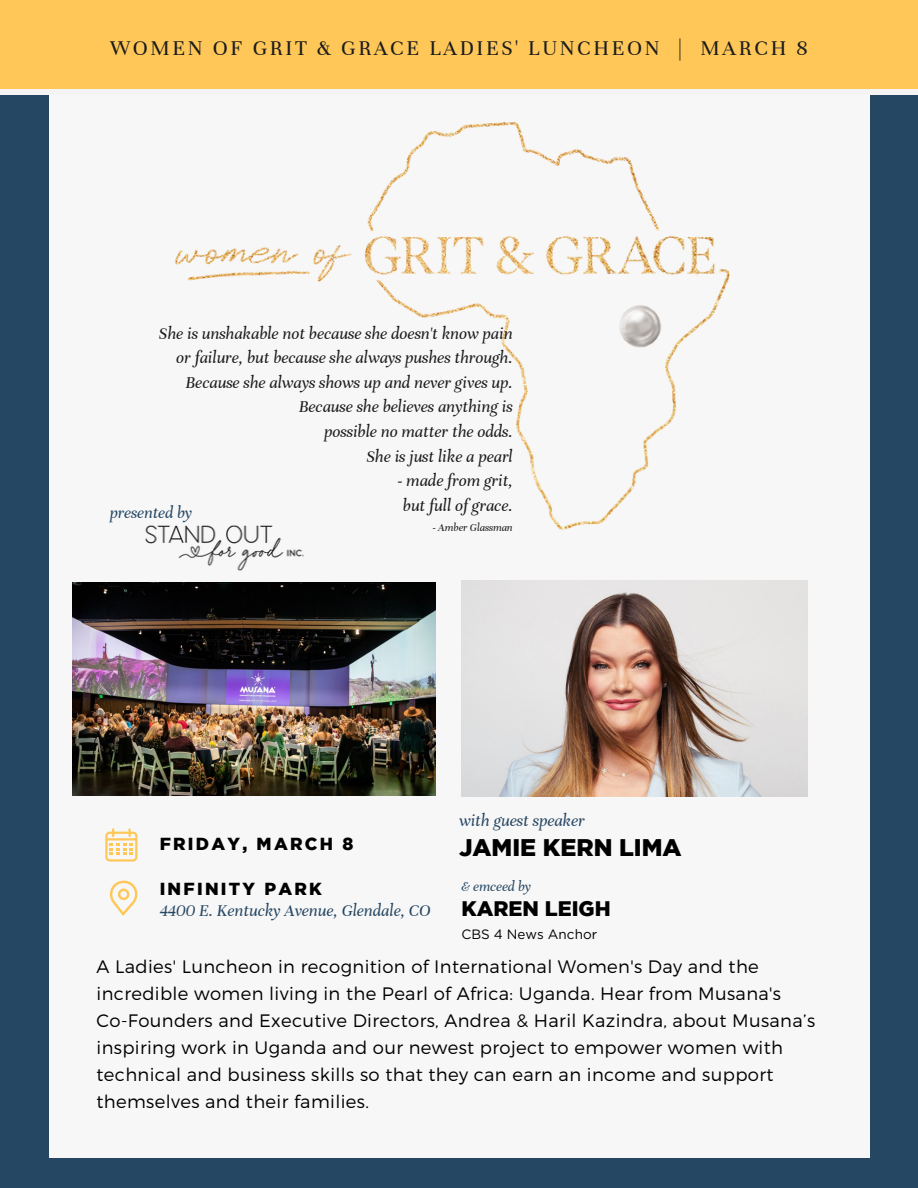
<style>
.page{position:relative;width:918px;height:1188px;background:#264763}
.page>*{position:absolute;margin:0;border:0;box-sizing:border-box;transform-origin:0 0}
.t1{font:900 24px "Gotham";color:#000}
.t2{font:22.5px "Unna";letter-spacing:.115em;color:#1c1c1c}
.t3{font:900 21px "Gotham";color:#000}
.t4{font:300 18px/27px "Montserrat";letter-spacing:.02em;color:#000}
.t5{font:italic 17.7px/24.6px "Unna";color:#1c1c1c;text-align:right}
.t6{font:italic 17.7px "Unna";color:#264763}
.t7{font:900 17.4px "Gotham";letter-spacing:.13em;color:#000}
.t8{font:italic 17.25px "Unna";color:#264763}
.t9{font:italic 14.7px "Unna";color:#264763}
.t10{font:13.5px "Gotham";color:#000}
.t11{font:italic 11.4px "Unna";color:#1c1c1c}
</style>
<div class="page">
<div style="left:49px;top:77px;width:820px;height:1081px;background:#f7f7f7"></div>
<div style="left:0;top:0;width:918px;height:92px;background:#ffc758"></div>
<img style="left:174px;top:122px;width:556px;height:408px">
<svg style="left:105px;top:828px;width:32px;height:34px"></svg>
<svg style="left:110px;top:881px;width:28px;height:35px"></svg>
<img style="left:72px;top:583px;width:364px;height:212px">
<div style="left:0;top:89px;width:918px;height:6px;background:#f4f4f4"></div>
<img style="left:461px;top:581px;width:347px;height:216px">
<img style="left:145px;top:524px;width:168px;height:47px">
<p class="t2" style="left:110px;top:35px;width:699px">WOMEN OF GRIT &amp; GRACE LADIES' LUNCHEON | MARCH 8</p>
<p class="t5" style="left:159px;top:321px;width:355px">She is unshakable not because she doesn't know pain or failure, but because she always pushes through.<br>Because she always shows up and never gives up.<br>Because she believes anything is<br>possible no matter the odds.<br>She is just like a pearl</p>
<p class="t5" style="left:398px;top:469px;width:116px;text-align:left">- made from grit, but full of grace.</p>
<p class="t11" style="left:433px;top:521px;width:81px">- Amber Glassman</p>
<p class="t8" style="left:110px;top:502px;width:84px">presented by</p>
<h3 class="t6" style="left:459px;top:810px;width:127px">with guest speaker</h3>
<h3 class="t1" style="left:459px;top:839px;width:224px">JAMIE KERN LIMA</h3>
<h2 class="t9" style="left:461px;top:878px;width:71px">&amp; emceed by</h2>
<p class="t3" style="left:461px;top:901px;width:151px">KAREN LEIGH</p>
<p class="t10" style="left:461px;top:926px;width:137px">CBS 4 News Anchor</p>
<h3 class="t7" style="left:160px;top:837px;width:195px">FRIDAY, MARCH 8</h3>
<p class="t7" style="left:160px;top:883px;width:164px">INFINITY PARK</p>
<h3 class="t6" style="left:160px;top:900px;width:272px">4400 E. Kentucky Avenue, Glendale, CO</h3>
<p class="t4" style="left:97px;top:952px;width:720px">A Ladies' Luncheon in recognition of International Women's Day and the incredible women living in the Pearl of Africa: Uganda. Hear from Musana's Co-Founders and Executive Directors, Andrea &amp; Haril Kazindra, about Musana’s inspiring work in Uganda and our newest project to empower women with technical and business skills so that they can earn an income and support themselves and their families.</p>
</div>
